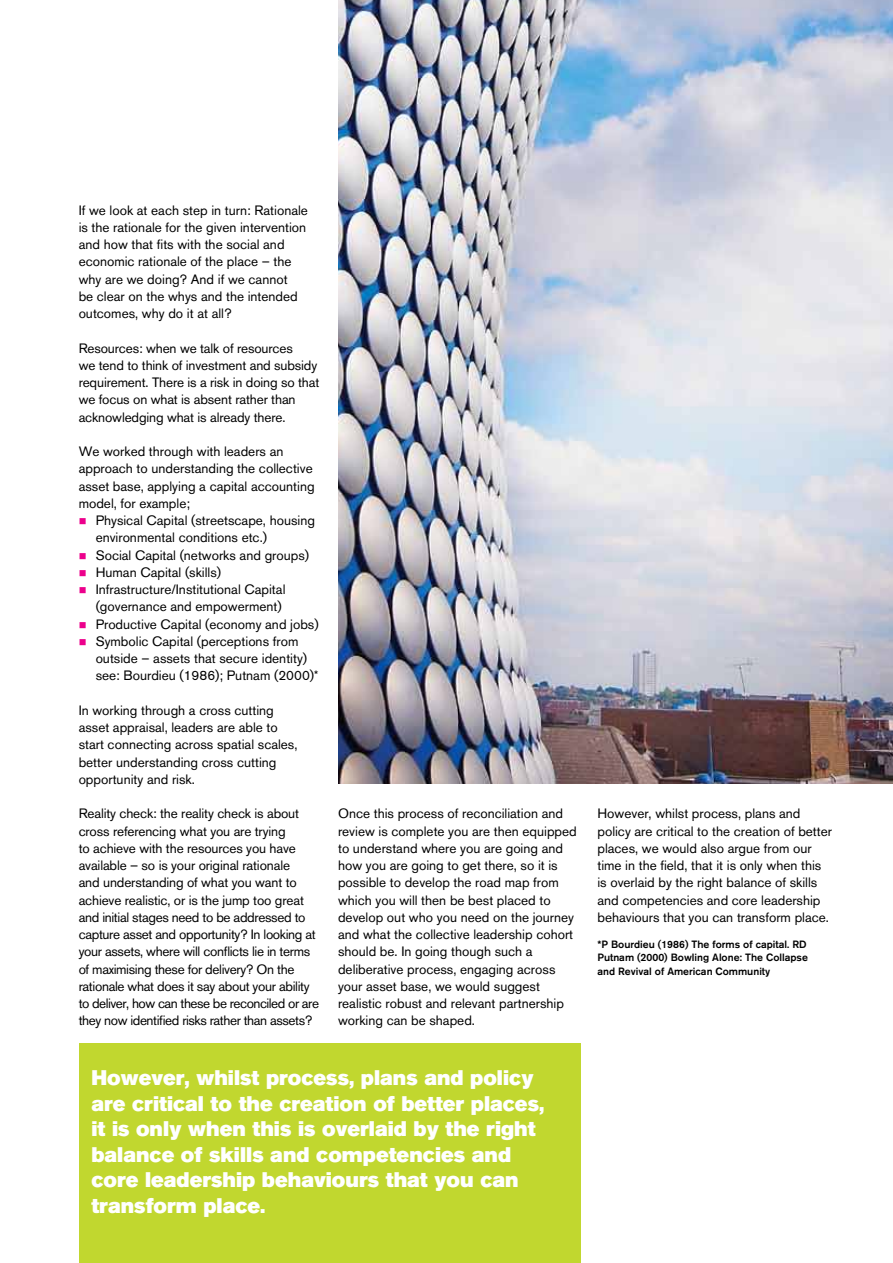
<style>
.page{position:relative;width:893px;height:1263px;background:#fff}
.page>*{position:absolute;margin:0;border:0;box-sizing:border-box;transform-origin:0 0}
.t1{font:21px/25.5px "Akzidenz Grotesk BQ Super";color:#fff}
.t2{font:13.5px/17.2px "Akzidenz Grotesk BQ";color:#000}
.t3{font:13.5px/17.2px "Akzidenz Grotesk BQ";letter-spacing:-.025em;color:#000}
.t4{font:500 10.5px/13.5px "Akzidenz Grotesk BQ";color:#000}
.s1{color:#ec008c}
.s2{font-size:12px}
</style>
<div class="page">
<img style="left:338px;top:0;width:555px;height:784px">
<div style="left:79px;top:1044px;width:501px;height:219px;background:#c1d72f"></div>
<p class="t2" style="left:79px;top:201px;width:231px">If we look at each step in turn: Rationale is the rationale for the given intervention and how that fits with the social and economic rationale of the place – the why are we doing? And if we cannot<br>be clear on the whys and the intended outcomes, why do it at all?</p>
<p class="t2" style="left:79px;top:339px;width:242px">Resources: when we talk of resources<br>we tend to think of investment and subsidy requirement. There is a risk in doing so that we focus on what is absent rather than acknowledging what is already there.</p>
<p class="t2" style="left:79px;top:443px;width:237px">We worked through with leaders an approach to understanding the collective asset base, applying a capital accounting model, for example;</p>
<p class="t2" style="left:96px;top:512px;width:221px;text-indent:-17px"><span class="s1">■</span> Physical Capital (streetscape, housing environmental conditions etc.)</p>
<p class="t2" style="left:79px;top:546px;width:232px"><span class="s1">■</span> Social Capital (networks and groups)</p>
<p class="t2" style="left:79px;top:563px;width:144px"><span class="s1">■</span> H uman Capital (skills)</p>
<p class="t2" style="left:79px;top:581px;width:208px;text-align:right"><span class="s1">■</span> Infrastructure/Institutional Capital (governance and empowerment)</p>
<p class="t2" style="left:79px;top:615px;width:242px"><span class="s1">■</span> Productive Capital (economy and jobs)</p>
<p class="t2" style="left:96px;top:632px;width:224px;text-indent:-17px"><span class="s1">■</span> Symbolic Capital (perceptions from outside – assets that secure identity) see: Bourdieu (1986); Putnam (2000)<span class="s2">*</span></p>
<p class="t2" style="left:79px;top:701px;width:220px">In working through a cross cutting asset appraisal, leaders are able to start connecting across spatial scales, better understanding cross cutting opportunity and risk.</p>
<p class="t3" style="left:79px;top:805px;width:242px">Reality check: the reality check is about cross referencing what you are trying<br>to achieve with the resources you have available – so is your original rationale<br>and understanding of what you want to achieve realistic, or is the jump too great and initial stages need to be addressed to capture asset and opportunity? In looking at your assets, where will conflicts lie in terms of maximising these for delivery? On the rationale what does it say about your ability to deliver, how can these be reconciled or are they now identified risks rather than assets?</p>
<p class="t2" style="left:338px;top:805px;width:240px">Once this process of reconciliation and review is complete you are then equipped to understand where you are going and how you are going to get there, so it is possible to develop the road map from which you will then be best placed to develop out who you need on the journey and what the collective leadership cohort should be. In going though such a deliberative process, engaging across your asset base, we would suggest realistic robust and relevant partnership working can be shaped.</p>
<p class="t2" style="left:597px;top:805px;width:236px">H owever, whilst process, plans and policy are critical to the creation of better places, we would also argue from our time in the field, that it is only when this is overlaid by the right balance of skills and competencies and core leadership behaviours that you can transform place.</p>
<p class="t4" style="left:597px;top:937px;width:212px">*P Bourdieu (1986) The forms of capital. RD<br>Putnam (2000) Bowling Alone: The Collapse and Revival of American Community</p>
<h1 class="t1" style="left:91px;top:1065px;width:454px">However, whilst process, plans and policy are critical to the creation of better places, it is only when this is overlaid by the right balance of skills and competencies and core leadership behaviours that you can transform place.</h1>
</div>
